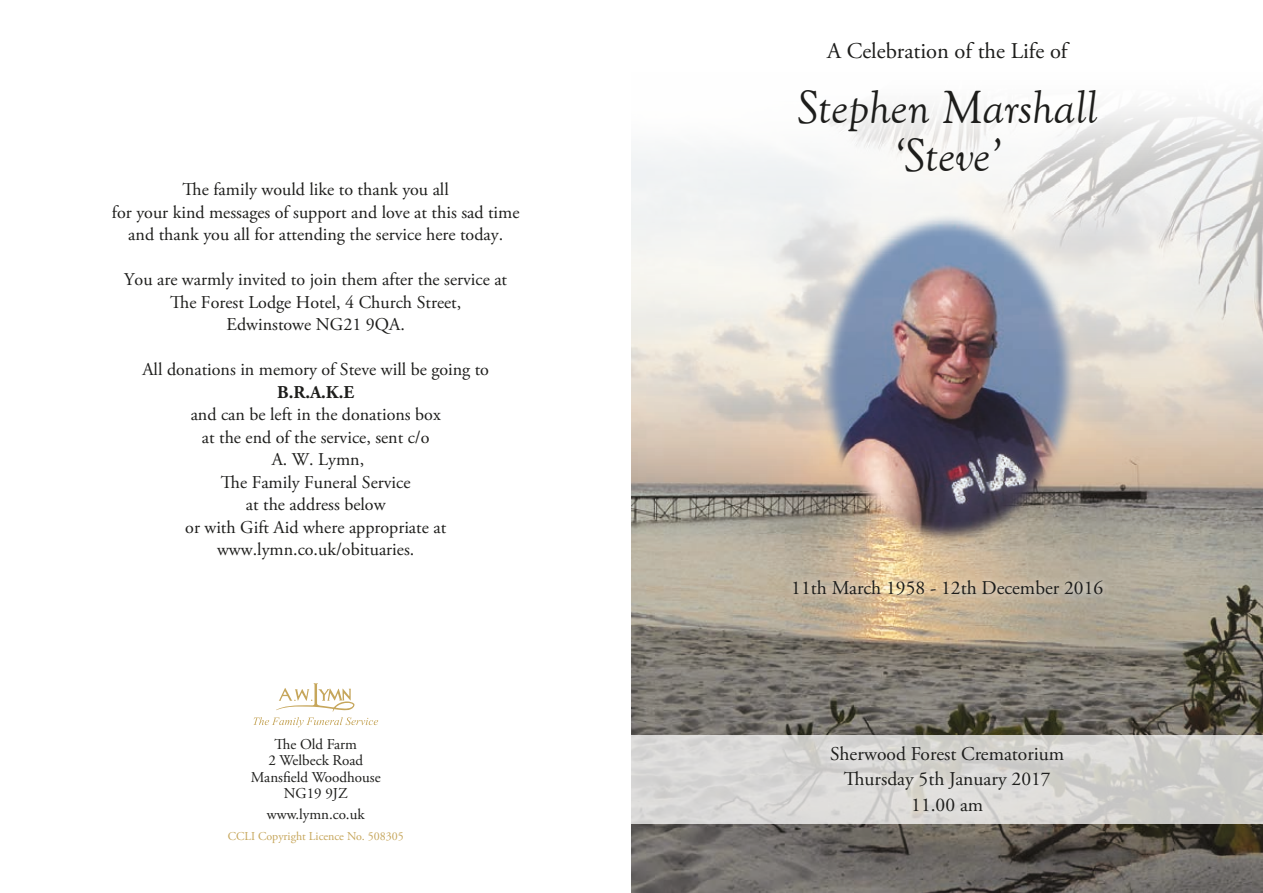
<style>
.page{position:relative;width:1263px;height:893px;background:#fff}
.page>*{position:absolute;margin:0;border:0;box-sizing:border-box;transform-origin:0 0}
.t1{font:italic 48px/48px "Goudy Old Style T";color:#1d1d1b;text-align:center}
.t2{font:22.5px "Adobe Garamond Pro";color:#1d1d1b}
.t3{font:19.5px/25.5px "Adobe Garamond Pro";color:#1d1d1b;text-align:center}
.t4{font:18px/22.5px "Adobe Garamond Pro";color:#1d1d1b;text-align:center}
.t5{font:700 18px "Adobe Garamond Pro";color:#1d1d1b}
.t6{font:15px/16.5px "Adobe Garamond Pro";color:#1d1d1b;text-align:center}
.t7{font:12px "Adobe Garamond Pro";color:#c6a65b}
</style>
<div class="page">
<img style="left:631px;top:106px;width:632px;height:787px">
<svg style="left:786px;top:571px;width:326px;height:33px;background:#cbba9f"></svg>
<svg style="left:253px;top:683px;width:125px;height:44px"></svg>
<div style="left:631px;top:736px;width:632px;height:88px;background:linear-gradient(to bottom,#d6d5d3,#d2d1ce)"></div>
<div style="left:822px;top:737px;width:250px;height:84px;background:#fff;opacity:.75"></div>
<img style="left:815px;top:213px;width:264px;height:336px">
<p class="t4" style="left:112px;top:179px;width:409px">The family would like to thank you all<br>for your kind messages of support and love at this sad time and thank you all for attending the service here today.</p>
<p class="t4" style="left:124px;top:269px;width:384px">You are warmly invited to join them after the service at<br>The Forest Lodge Hotel, 4 Church Street,<br>Edwinstowe NG21 9QA.</p>
<p class="t4" style="left:142px;top:359px;width:348px">All donations in memory of Steve will be going to</p>
<p class="t5" style="left:277px;top:381px;width:78px">B.R.A.K.E</p>
<p class="t4" style="left:185px;top:404px;width:262px">and can be left in the donations box at the end of the service, sent c/o<br>A. W. Lymn,<br>The Family Funeral Service<br>at the address below<br>or with Gift Aid where appropriate at www.lymn.co.uk/obituaries.</p>
<p class="t6" style="left:251px;top:736px;width:131px">The Old Farm<br>2 Welbeck Road<br>Mansfield Woodhouse<br>NG19 9JZ</p>
<p class="t6" style="left:267px;top:806px;width:99px">www.lymn.co.uk</p>
<p class="t7" style="left:228px;top:829px;width:178px">CCLI Copyright Licence No. 508305</p>
<p class="t2" style="left:827px;top:37px;width:242px">A Celebration of the Life of</p>
<h1 class="t1" style="left:797px;top:84px;width:302px">Stephen Marshall ‘Steve’</h1>
<p class="t3" style="left:791px;top:576px;width:313px">11th March 1958 - 12th December 2016</p>
<p class="t3" style="left:830px;top:742px;width:235px">Sherwood Forest Crematorium<br>Thursday 5th January 2017<br>11.00 am</p>
</div>
